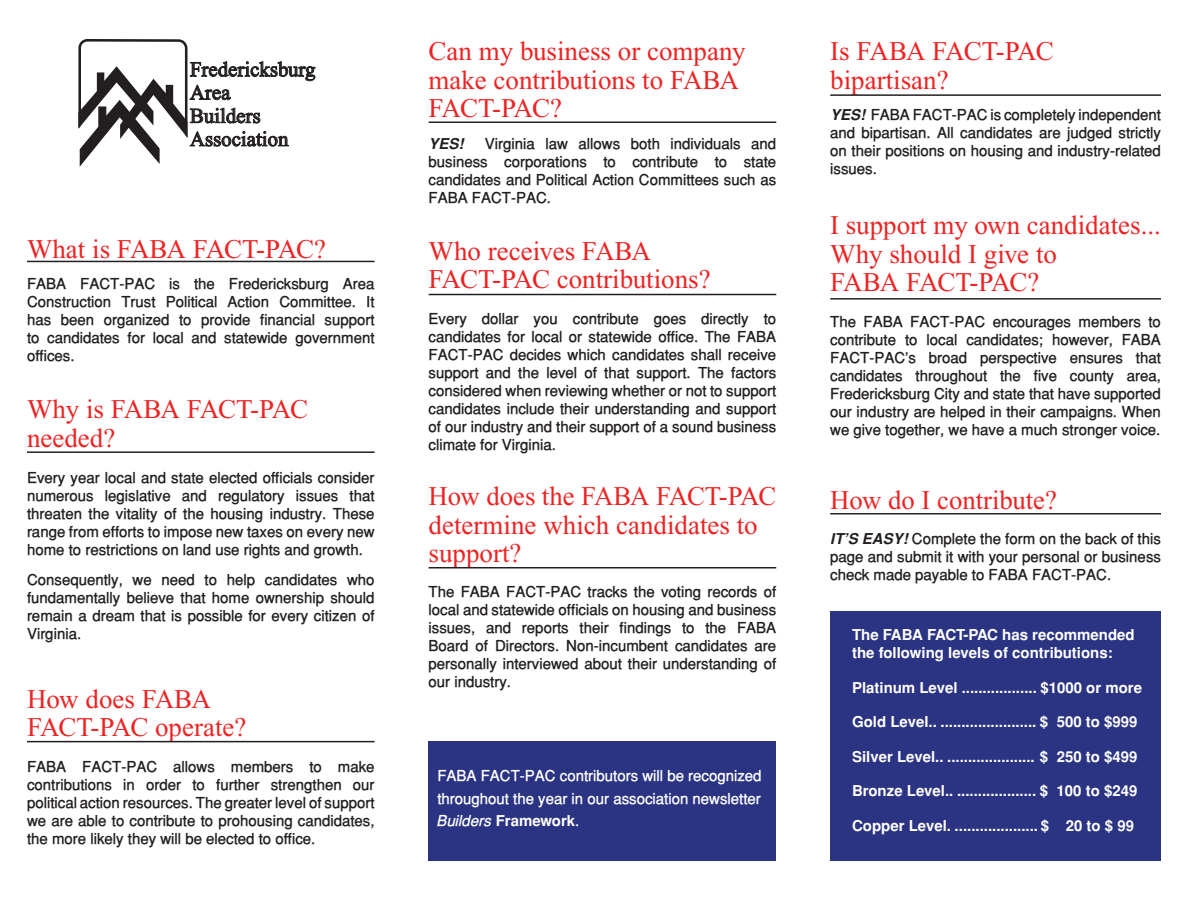
<style>
.page{position:relative;width:1188px;height:918px;background:#fff}
.page>*{position:absolute;margin:0;border:0;box-sizing:border-box;transform-origin:0 0}
.t1{font:27px/28.5px "Times New Roman";color:#ee2323}
.t2{font:27px "Times New Roman";letter-spacing:-.04em;color:#ee2323}
.t3{font:27px "Times New Roman";letter-spacing:-.035em;color:#ee2323}
.t4{font:20.85px "Times New Roman";color:#231f20}
.t5{font:500 15px/18px "Helvetica";color:#231f20;text-align:justify}
.t6{font:700 15px/18px "Helvetica";color:#fff}
.t7{font:500 15px "Helvetica";color:#fff}
.t8{font:italic 700 15px "Helvetica";color:#231f20}
.s1{font-weight:500;font-style:italic}
.s2{font-weight:500}
.s3{font-weight:700;font-style:italic}
</style>
<div class="page">
<div style="left:830px;top:611px;width:331px;height:250px;background:#2b3483"></div>
<div style="left:429px;top:741px;width:347px;height:120px;background:#2b3483"></div>
<svg style="left:78px;top:39px;width:237px;height:128px"></svg>
<hr style="left:27px;top:261px;width:348px;height:1px;background:#231f20">
<hr style="left:27px;top:451px;width:348px;height:2px;background:#231f20">
<hr style="left:27px;top:741px;width:348px;height:1px;background:#231f20">
<hr style="left:429px;top:122px;width:347px;height:1px;background:#231f20">
<hr style="left:429px;top:294px;width:347px;height:1px;background:#231f20">
<hr style="left:429px;top:567px;width:347px;height:1px;background:#231f20">
<hr style="left:830px;top:94px;width:331px;height:2px;background:#231f20">
<hr style="left:830px;top:298px;width:331px;height:2px;background:#231f20">
<hr style="left:830px;top:513px;width:331px;height:1px;background:#231f20">
<p class="t4" style="left:190px;top:58px;width:127px">Fredericksburg</p>
<p class="t4" style="left:190px;top:81px;width:42px">Area</p>
<p class="t4" style="left:190px;top:104px;width:72px">Builders</p>
<p class="t4" style="left:190px;top:128px;width:100px">Association</p>
<p class="t1" style="left:27px;top:235px;width:301px">What is FABA FACT-PAC?</p>
<p class="t5" style="left:27px;top:275px;width:349px">FABA FACT-PAC is the Fredericksburg Area Construction Trust Political Action Committee. It has been organized to provide financial support to candidates for local and statewide government offices.</p>
<p class="t3" style="left:27px;top:395px;width:283px">Why is FABA FACT-PAC</p>
<p class="t1" style="left:27px;top:424px;width:90px">needed?</p>
<p class="t5" style="left:27px;top:469px;width:349px">Every year local and state elected officials consider numerous legislative and regulatory issues that threaten the vitality of the housing industry. These range from efforts to impose new taxes on every new home to restrictions on land use rights and growth.</p>
<p class="t5" style="left:27px;top:571px;width:349px">Consequently, we need to help candidates who fundamentally believe that home ownership should remain a dream that is possible for every citizen of Virginia.</p>
<p class="t1" style="left:27px;top:685px;width:185px">How does FABA</p>
<p class="t1" style="left:27px;top:713px;width:221px">FACT-PAC operate?</p>
<p class="t5" style="left:27px;top:758px;width:349px">FABA FACT-PAC allows members to make contributions in order to further strengthen our political action resources. The greater level of support we are able to contribute to prohousing candidates, the more likely they will be elected to office.</p>
<p class="t1" style="left:429px;top:37px;width:319px">Can my business or company make contributions to FABA<br>FACT-PAC?</p>
<p class="t8" style="left:429px;top:135px;width:37px">YES!</p>
<p class="t5" style="left:429px;top:134px;width:349px;text-indent:56px">Virginia law allows both individuals and business corporations to contribute to state candidates and Political Action Committees such as FABA FACT-PAC.</p>
<p class="t1" style="left:429px;top:236px;width:224px">Who receives FABA</p>
<p class="t1" style="left:429px;top:265px;width:284px">FACT-PAC contributions?</p>
<p class="t5" style="left:429px;top:310px;width:349px">Every dollar you contribute goes directly to candidates for local or statewide office. The FABA FACT-PAC decides which candidates shall receive support and the level of that support. The factors considered when reviewing whether or not to support candidates include their understanding and support of our industry and their support of a sound business climate for Virginia.</p>
<p class="t1" style="left:429px;top:482px;width:349px">How does the FABA FACT-PAC determine which candidates to support?</p>
<p class="t5" style="left:429px;top:582px;width:349px">The FABA FACT-PAC tracks the voting records of local and statewide officials on housing and business issues, and reports their findings to the FABA Board of Directors. Non-incumbent candidates are personally interviewed about their understanding of our industry.</p>
<p class="t7" style="left:437px;top:767px;width:326px">FABA FACT-PAC contributors will be recognized</p>
<p class="t7" style="left:437px;top:789px;width:325px">throughout the year in our association newsletter</p>
<p class="t6" style="left:437px;top:812px;width:144px"><span class="s1">Builders</span> Framework<span class="s2">.</span></p>
<p class="t2" style="left:830px;top:36px;width:225px">Is FABA FACT-PAC</p>
<p class="t1" style="left:830px;top:65px;width:120px">bipartisan?</p>
<p class="t5" style="left:830px;top:106px;width:332px"><span class="s3">YES!</span> FABA FACT-PAC is completely independent and bipartisan. All candidates are judged strictly on their positions on housing and industry-related issues.</p>
<p class="t1" style="left:830px;top:211px;width:332px">I support my own candidates...<br>Why should I give to</p>
<p class="t2" style="left:830px;top:267px;width:211px">FABA FACT-PAC?</p>
<p class="t5" style="left:830px;top:313px;width:332px">The FABA FACT-PAC encourages members to contribute to local candidates; however, FABA FACT-PAC’s broad perspective ensures that candidates throughout the five county area, Fredericksburg City and state that have supported our industry are helped in their campaigns. When we give together, we have a much stronger voice.</p>
<p class="t1" style="left:830px;top:486px;width:228px">How do I contribute?</p>
<p class="t5" style="left:830px;top:530px;width:332px"><span class="s3">IT’S EASY!</span> Complete the form on the back of this page and submit it with your personal or business check made payable to FABA FACT-PAC.</p>
<p class="t6" style="left:852px;top:626px;width:284px">The FABA FACT-PAC has recommended the following levels of contributions:</p>
<p class="t6" style="left:852px;top:678px;width:292px">Platinum Level .................. $1000 or more</p>
<p class="t6" style="left:852px;top:713px;width:287px">Gold Level.. ....................... $ 500 to $999</p>
<p class="t6" style="left:852px;top:747px;width:287px">Silver Level.. ..................... $ 250 to $499</p>
<p class="t6" style="left:852px;top:782px;width:287px">Bronze Level.. ................... $ 100 to $249</p>
<p class="t6" style="left:852px;top:816px;width:284px">Copper Level. .................... $ 20 to $ 99</p>
</div>
